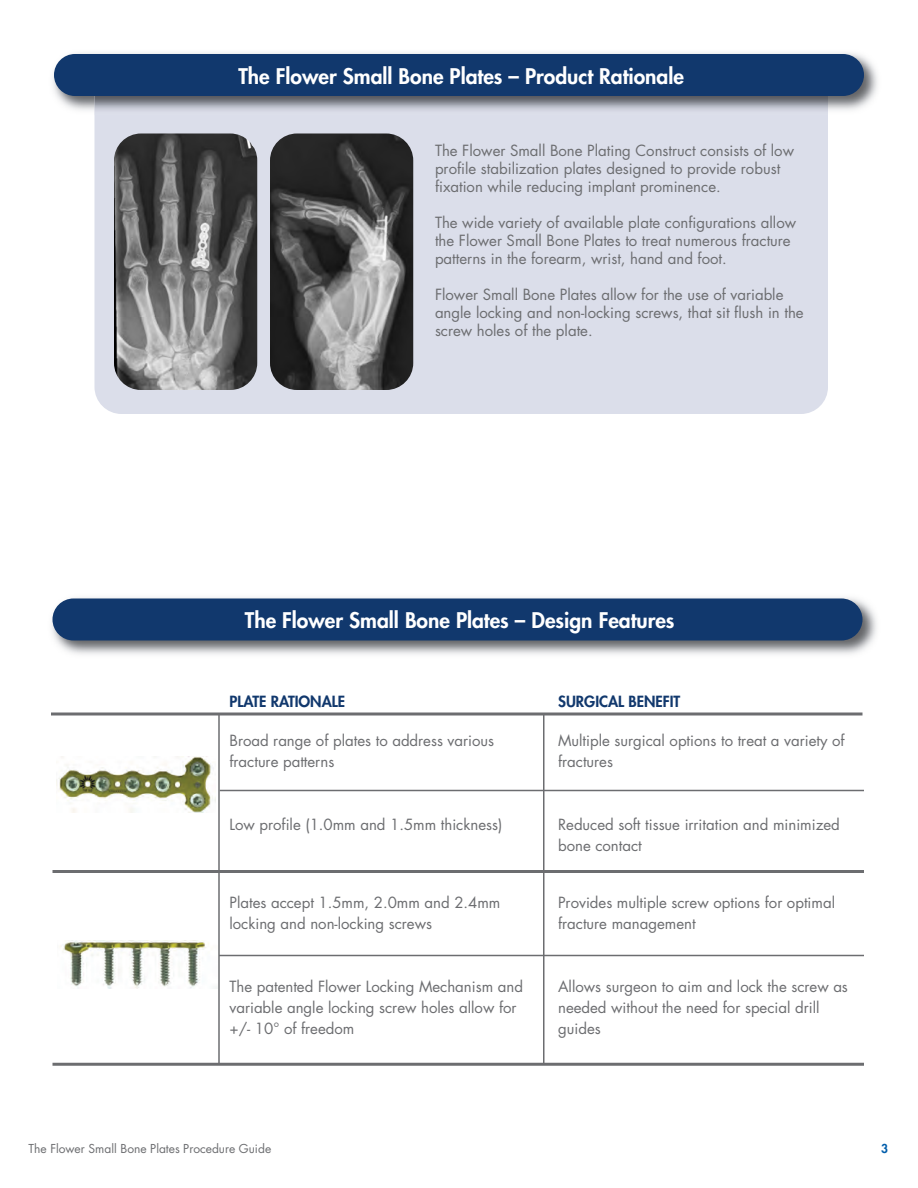
<style>
.page{position:relative;width:918px;height:1188px;background:#fff}
.page>*{position:absolute;margin:0;border:0;box-sizing:border-box;transform-origin:0 0}
.t1{font:800 21px "Futura";color:#fff}
.t2{font:15px/18px "Futura";color:#6c6d70}
.t3{font:800 15px "Futura";color:#11386d}
.t4{font:12px "Futura";color:#6c6d70}
.t5{font:800 12px "Futura";color:#015dab}
</style>
<div class="page">
<img style="left:52px;top:597px;width:825px;height:58px">
<div style="left:52px;top:598px;width:810px;height:42px;background:#11386d;border-radius:21px"></div>
<div style="left:94px;top:54px;width:734px;height:360px;background:#dbdeea;border-radius:27px"></div>
<img style="left:53px;top:53px;width:825px;height:62px">
<div style="left:54px;top:54px;width:810px;height:42px;background:#11386d;border-radius:21px"></div>
<hr style="left:52px;top:870px;width:812px;height:3px;background:#6c6d70">
<hr style="left:52px;top:1063px;width:812px;height:3px;background:#6c6d70">
<svg style="left:51px;top:712px;width:811px;height:4px;background:#909093"></svg>
<hr style="left:543px;top:715px;width:1px;height:349px;background:#6c6d70">
<hr style="left:218px;top:714px;width:2px;height:350px;background:#6c6d70">
<hr style="left:220px;top:790px;width:644px;height:1px;background:#6c6d70">
<hr style="left:219px;top:955px;width:645px;height:1px;background:#6c6d70">
<img style="left:60px;top:941px;width:149px;height:48px">
<img style="left:56px;top:756px;width:160px;height:56px">
<img style="left:114px;top:134px;width:143px;height:256px;border-radius:27px">
<img style="left:270px;top:134px;width:143px;height:256px;border-radius:27px">
<h1 class="t1" style="left:239px;top:66px;width:447px">The Flower Small Bone Plates – Product Rationale</h1>
<p class="t2" style="left:435px;top:143px;width:361px">The Flower Small Bone Plating Construct consists of low profile stabilization plates designed to provide robust fixation while reducing implant prominence.</p>
<p class="t2" style="left:435px;top:215px;width:363px">The wide variety of available plate configurations allow the Flower Small Bone Plates to treat numerous fracture patterns in the forearm, wrist, hand and foot.</p>
<p class="t2" style="left:435px;top:287px;width:370px">Flower Small Bone Plates allow for the use of variable angle locking and non-locking screws, that sit flush in the screw holes of the plate.</p>
<h1 class="t1" style="left:245px;top:610px;width:431px">The Flower Small Bone Plates – Design Features</h1>
<p class="t3" style="left:230px;top:694px;width:117px">PLATE RATIONALE</p>
<p class="t3" style="left:558px;top:694px;width:124px">SURGICAL BENEFIT</p>
<p class="t2" style="left:230px;top:733px;width:266px">Broad range of plates to address various</p>
<p class="t2" style="left:558px;top:733px;width:288px">Multiple surgical options to treat a variety of</p>
<p class="t2" style="left:230px;top:754px;width:106px">fracture patterns</p>
<p class="t2" style="left:558px;top:754px;width:56px">fractures</p>
<p class="t2" style="left:230px;top:817px;width:274px">Low profile (1.0mm and 1.5mm thickness)</p>
<p class="t2" style="left:558px;top:815px;width:283px;line-height:21px">Reduced soft tissue irritation and minimized bone contact</p>
<p class="t2" style="left:230px;top:895px;width:272px">Plates accept 1.5mm, 2.0mm and 2.4mm</p>
<p class="t2" style="left:558px;top:895px;width:279px">Provides multiple screw options for optimal</p>
<p class="t2" style="left:230px;top:916px;width:204px">locking and non-locking screws</p>
<p class="t2" style="left:558px;top:916px;width:139px">fracture management</p>
<p class="t2" style="left:230px;top:979px;width:295px">The patented Flower Locking Mechanism and</p>
<p class="t2" style="left:558px;top:979px;width:291px">Allows surgeon to aim and lock the screw as</p>
<p class="t2" style="left:230px;top:1000px;width:289px">variable angle locking screw holes allow for</p>
<p class="t2" style="left:558px;top:1000px;width:263px">needed without the need for special drill</p>
<p class="t2" style="left:230px;top:1021px;width:126px">+/- 10° of freedom</p>
<p class="t2" style="left:558px;top:1021px;width:44px">guides</p>
<p class="t4" style="left:28px;top:1143px;width:244px">The Flower Small Bone Plates Procedure Guide</p>
<p class="t5" style="left:881px;top:1143px;width:8px">3</p>
</div>
